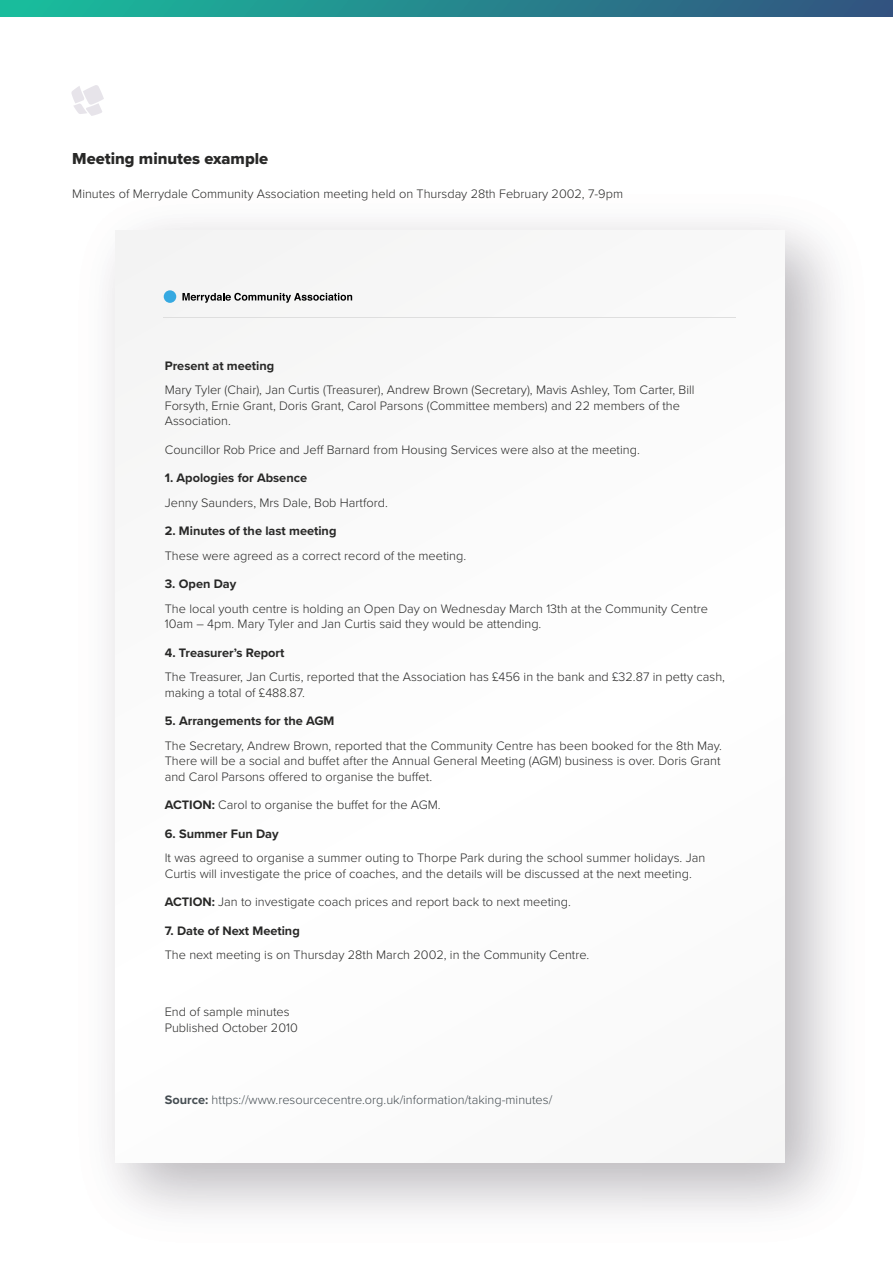
<style>
.page{position:relative;width:893px;height:1263px;background:#fff}
.page>*{position:absolute;margin:0;border:0;box-sizing:border-box;transform-origin:0 0}
.t1{font:16.5px "Proxima Nova Extrabld";color:#282827}
.t2{font:300 12.75px/15.6px "Proxima Nova";color:#282827}
.t3{font:700 12.75px "Proxima Nova";color:#282827}
.t4{font:300 12.75px "Proxima Nova";color:#454d52}
.s1{font-weight:700}
</style>
<div class="page">
<svg style="left:71px;top:85px;width:33px;height:31px"></svg>
<svg style="left:0;top:0;width:893px;height:17px;background:#25888e"></svg>
<div style="left:115px;top:231px;width:669px;height:931px;background:#fbfbfb"></div>
<svg style="left:182px;top:293px;width:170px;height:10px"></svg>
<div style="left:164px;top:290px;width:12px;height:13px;background:#36a9e1;border-radius:50%"></div>
<hr style="left:164px;top:317px;width:572px;height:1px;background:#dedede">
<p class="t1" style="left:72px;top:146px;width:197px">Meeting minutes example</p>
<p class="t2" style="left:72px;top:185px;width:552px">Minutes of Merrydale Community Association meeting held on Thursday 28th February 2002, 7-9pm</p>
<p class="t3" style="left:165px;top:356px;width:111px">Present at meeting</p>
<p class="t2" style="left:165px;top:381px;width:531px">Mary Tyler (Chair), Jan Curtis (Treasurer), Andrew Brown (Secretary), Mavis Ashley, Tom Carter, Bill<br>Forsyth, Ernie Grant, Doris Grant, Carol Parsons (Committee members) and 22 members of the<br>Association.</p>
<p class="t2" style="left:165px;top:441px;width:477px">Councillor Rob Price and Jeff Barnard from Housing Services were also at the meeting.</p>
<p class="t3" style="left:165px;top:468px;width:144px">1. Apologies for Absence</p>
<p class="t2" style="left:165px;top:494px;width:225px">Jenny Saunders, Mrs Dale, Bob Hartford.</p>
<p class="t3" style="left:165px;top:521px;width:173px">2. Minutes of the last meeting</p>
<p class="t2" style="left:165px;top:547px;width:303px">These were agreed as a correct record of the meeting.</p>
<p class="t3" style="left:165px;top:574px;width:73px">3. Open Day</p>
<p class="t2" style="left:165px;top:600px;width:545px">The local youth centre is holding an Open Day on Wednesday March 13th at the Community Centre<br>10am – 4pm. Mary Tyler and Jan Curtis said they would be attending.</p>
<p class="t3" style="left:165px;top:643px;width:121px">4. Treasurer’s Report</p>
<p class="t2" style="left:165px;top:668px;width:562px">The Treasurer, Jan Curtis, reported that the Association has £456 in the bank and £32.87 in petty cash, making a total of £488.87.</p>
<p class="t3" style="left:165px;top:711px;width:171px">5. Arrangements for the AGM</p>
<p class="t2" style="left:165px;top:737px;width:559px;text-align:justify">The Secretary, Andrew Brown, reported that the Community Centre has been booked for the 8th May.<br>There will be a social and buffet after the Annual General Meeting (AGM) business is over. Doris Grant and Carol Parsons offered to organise the buffet.</p>
<p class="t2" style="left:165px;top:796px;width:277px"><span class="s1">ACTION:</span> Carol to organise the buffet for the AGM.</p>
<p class="t3" style="left:165px;top:824px;width:115px">6. Summer Fun Day</p>
<p class="t2" style="left:165px;top:849px;width:542px">It was agreed to organise a summer outing to Thorpe Park during the school summer holidays. Jan<br>Curtis will investigate the price of coaches, and the details will be discussed at the next meeting.</p>
<p class="t2" style="left:165px;top:893px;width:408px"><span class="s1">ACTION:</span> Jan to investigate coach prices and report back to next meeting.</p>
<p class="t3" style="left:165px;top:921px;width:137px">7. Date of Next Meeting</p>
<p class="t2" style="left:165px;top:946px;width:426px">The next meeting is on Thursday 28th March 2002, in the Community Centre.</p>
<p class="t2" style="left:165px;top:1003px;width:134px">End of sample minutes<br>Published October 2010</p>
<p class="t4" style="left:165px;top:1090px;width:389px"><span class="s1">Source:</span> https://www.resourcecentre.org.uk/information/taking-minutes/</p>
</div>
